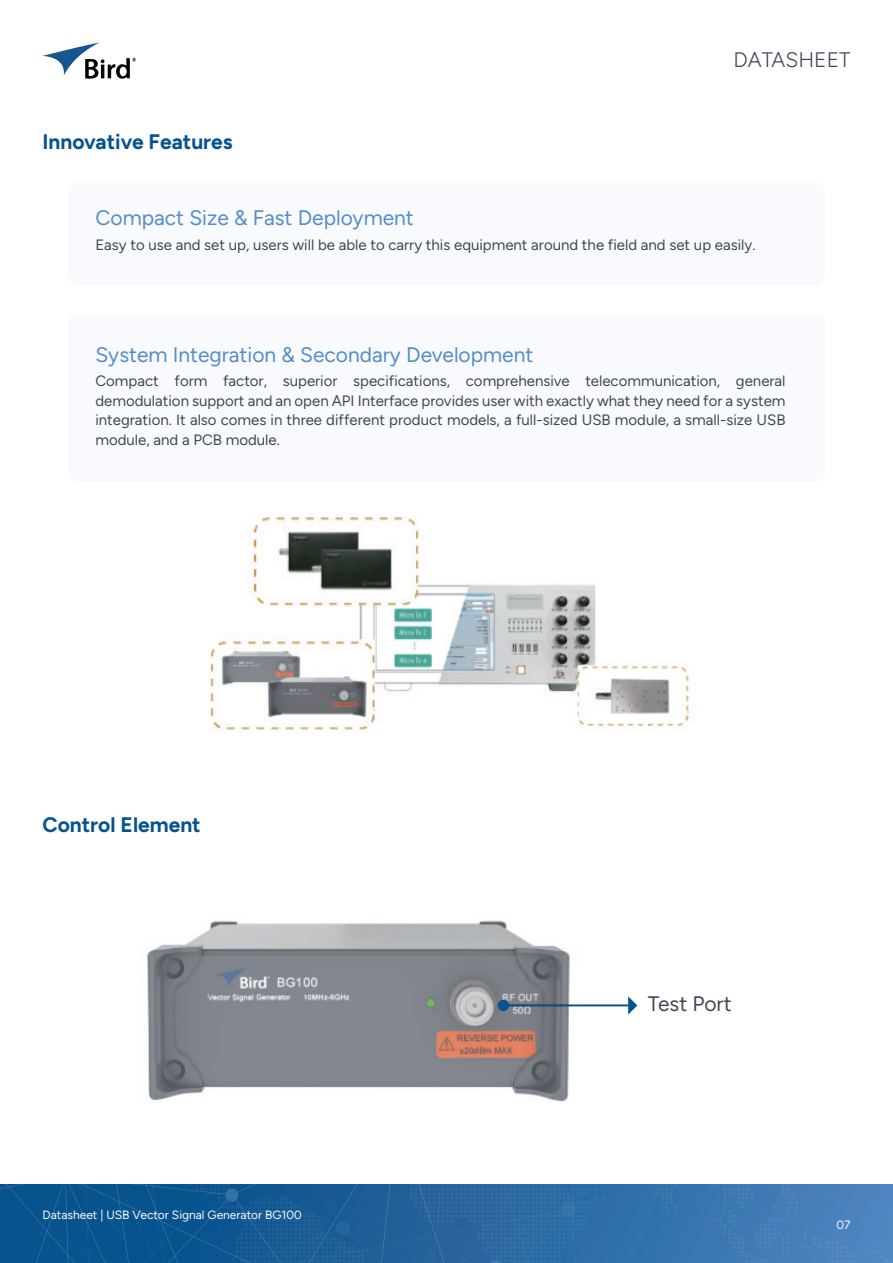
<style>
.page{position:relative;width:893px;height:1263px;background:#fff}
.page>*{position:absolute;margin:0;border:0;box-sizing:border-box;transform-origin:0 0}
.t1{font:21px "Figtree";color:#548dc9}
.t2{font:700 21px "Figtree";color:#07538f}
.t3{font:300 21px "Figtree";color:#414755}
.t4{font:21px "Figtree";color:#414755}
.t5{font:15px/19.5px "Figtree";color:#414755;text-align:justify}
.t6{font:12px "Figtree";color:#f8fafd}
</style>
<div class="page">
<div style="left:0;top:1184px;width:893px;height:79px;background:linear-gradient(to right,#004c85,#4c82be)"></div>
<svg style="left:43px;top:42px;width:93px;height:37px"></svg>
<img style="left:146px;top:920px;width:483px;height:182px">
<hr style="left:503px;top:1005px;width:126px;height:1px;background:#07538f">
<svg style="left:628px;top:996px;width:9px;height:18px"></svg>
<div style="left:498px;top:1000px;width:11px;height:11px;background:#07538f;border-radius:50%"></div>
<div style="left:68px;top:182px;width:757px;height:104px;background:#f8fafd;border-radius:10px"></div>
<img style="left:210px;top:516px;width:480px;height:214px">
<div style="left:68px;top:313px;width:757px;height:169px;background:#f8fafd;border-radius:9px"></div>
<h1 class="t2" style="left:43px;top:130px;width:192px">Innovative Features</h1>
<h1 class="t1" style="left:95px;top:206px;width:320px">Compact Size &amp; Fast Deployment</h1>
<h1 class="t3" style="left:733px;top:48px;width:119px">DATASHEET</h1>
<p class="t5" style="left:95px;top:235px;width:662px">Easy to use and set up, users will be able to carry this equipment around the field and set up easily.</p>
<h1 class="t1" style="left:95px;top:343px;width:439px">System Integration &amp; Secondary Development</h1>
<p class="t5" style="left:95px;top:371px;width:692px">Compact form factor, superior specifications, comprehensive telecommunication, general demodulation support and an open API Interface provides user with exactly what they need for a system integration. It also comes in three different product models, a full-sized USB module, a small-size USB module, and a PCB module.</p>
<h1 class="t2" style="left:43px;top:812px;width:160px">Control Element</h1>
<p class="t6" style="left:43px;top:1208px;width:261px">Datasheet | USB Vector Signal Generator BG100</p>
<h1 class="t4" style="left:648px;top:992px;width:85px">Test Port</h1>
<p class="t6" style="left:836px;top:1218px;width:16px">07</p>
</div>
